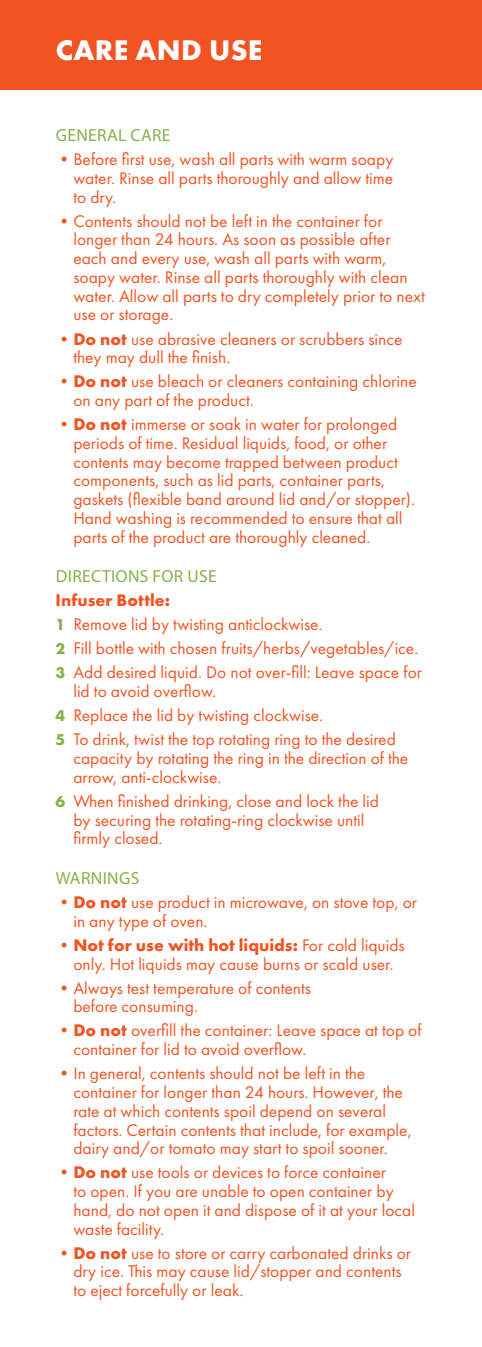
<style>
.page{position:relative;width:482px;height:1347px;background:#fff}
.page>*{position:absolute;margin:0;border:0;box-sizing:border-box;transform-origin:0 0}
.t1{font:700 29.5px "Futura PT";letter-spacing:.01em;color:#fff}
.t2{font:17.5px/18.8px "Futura PT";color:#f15422}
.t3{font:17.5px "Myriad Pro";letter-spacing:.02em;color:#88b04b}
.t4{font:700 17.5px "Futura PT";color:#f15422}
.s1{font-weight:700}
.s2{font-weight:700;font-size:16.25px;color:#88b04b}
</style>
<div class="page">
<div style="left:0;top:0;width:482px;height:90px;background:#f15422"></div>
<p class="t1" style="left:56px;top:31px;width:208px">CARE AND USE</p>
<p class="t3" style="left:56px;top:124px;width:116px">GENERAL CARE</p>
<p class="t2" style="left:73px;top:150px;width:322px;text-align:justify;text-indent:-18px">•Before first use, wash all parts with warm soapy water. Rinse all parts thoroughly and allow time to dry.</p>
<p class="t2" style="left:73px;top:211px;width:353px;text-indent:-18px">•Contents should not be left in the container for longer than 24 hours. As soon as possible after each and every use, wash all parts with warm, soapy water. Rinse all parts thoroughly with clean water. Allow all parts to dry completely prior to next use or storage.</p>
<p class="t2" style="left:73px;top:329px;width:331px;text-indent:-18px"><span class="s1">•Do not</span> use abrasive cleaners or scrubbers since they may dull the finish.</p>
<p class="t2" style="left:73px;top:372px;width:345px;text-indent:-18px"><span class="s1">•Do not</span> use bleach or cleaners containing chlorine on any part of the product.</p>
<p class="t2" style="left:73px;top:415px;width:343px;text-indent:-18px"><span class="s1">•Do not</span> immerse or soak in water for prolonged periods of time. Residual liquids, food, or other contents may become trapped between product components, such as lid parts, container parts, gaskets (flexible band around lid and/or stopper).<br>Hand washing is recommended to ensure that all parts of the product are thoroughly cleaned.</p>
<p class="t3" style="left:56px;top:565px;width:162px">DIRECTIONS FOR USE</p>
<p class="t4" style="left:56px;top:589px;width:116px">Infuser Bottle:</p>
<p class="t2" style="left:56px;top:615px;width:268px"><span class="s2">1</span> Remove lid by twisting anticlockwise.</p>
<p class="t2" style="left:56px;top:639px;width:364px"><span class="s2">2</span> Fill bottle with chosen fruits/herbs/vegetables/ice.</p>
<p class="t2" style="left:73px;top:663px;width:350px;text-indent:-18px"><span class="s2">3</span> Add desired liquid. Do not over-fill: Leave space for lid to avoid overflow.</p>
<p class="t2" style="left:56px;top:706px;width:269px"><span class="s2">4</span> Replace the lid by twisting clockwise.</p>
<p class="t2" style="left:73px;top:730px;width:336px;text-indent:-18px"><span class="s2">5</span> To drink, twist the top rotating ring to the desired capacity by rotating the ring in the direction of the arrow, anti-clockwise.</p>
<p class="t2" style="left:73px;top:791px;width:307px;text-indent:-18px"><span class="s2">6</span> When finished drinking, close and lock the lid by securing the rotating-ring clockwise until firmly closed.</p>
<p class="t3" style="left:56px;top:867px;width:85px">WARNINGS</p>
<p class="t2" style="left:73px;top:892px;width:345px;text-indent:-18px"><span class="s1">•Do not</span> use product in microwave, on stove top, or in any type of oven.</p>
<p class="t2" style="left:56px;top:935px;width:351px;text-align:center"><span class="s1">•Not for use with hot liquids:</span> For cold liquids only. Hot liquids may cause burns or scald user.</p>
<p class="t2" style="left:73px;top:978px;width:239px;text-indent:-18px">•Always test temperature of contents before consuming.</p>
<p class="t2" style="left:73px;top:1021px;width:350px;text-indent:-18px"><span class="s1">•Do not</span> overfill the container: Leave space at top of container for lid to avoid overflow.</p>
<p class="t2" style="left:73px;top:1064px;width:340px;text-indent:-18px">•In general, contents should not be left in the container for longer than 24 hours. However, the rate at which contents spoil depend on several factors. Certain contents that include, for example, dairy and/or tomato may start to spoil sooner.</p>
<p class="t2" style="left:73px;top:1163px;width:343px;text-indent:-18px"><span class="s1">•Do not</span> use tools or devices to force container<br>to open. If you are unable to open container by hand, do not open it and dispose of it at your local waste facility.</p>
<p class="t2" style="left:73px;top:1243px;width:339px;text-indent:-18px"><span class="s1">•Do not</span> use to store or carry carbonated drinks or dry ice. This may cause lid/stopper and contents to eject forcefully or leak.</p>
</div>
